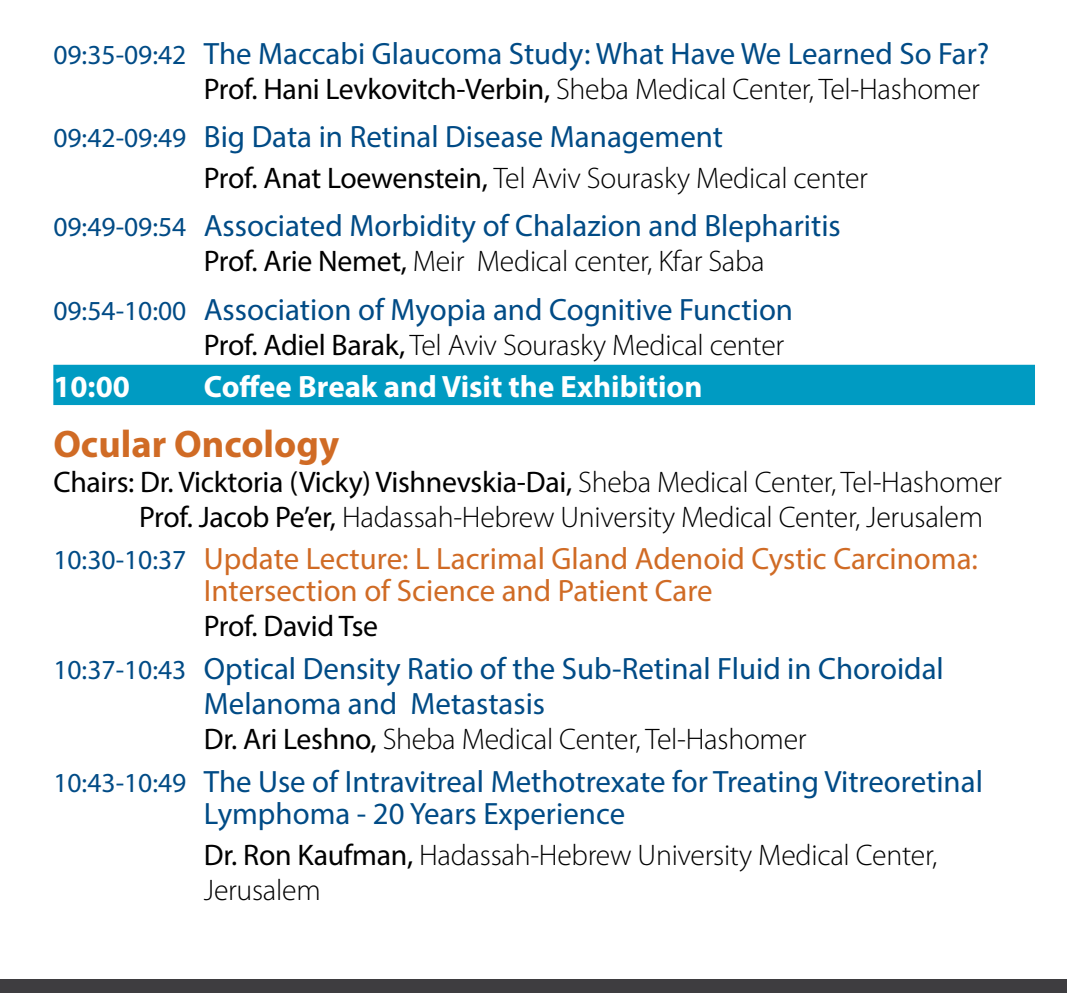
<style>
.page{position:relative;width:1067px;height:993px;background:#fff}
.page>*{position:absolute;margin:0;border:0;box-sizing:border-box;transform-origin:0 0}
.t1{font:700 38.5px "Myriad Pro";color:#d06b25}
.t2{font:30.8px/35px "Myriad Pro";color:#004b86}
.t3{font:30.8px/31.5px "Myriad Pro";color:#d06b25}
.t4{font:700 30.8px "Myriad Pro";color:#fff}
.t5{font:300 29.75px/35px "Myriad Pro";letter-spacing:-.01em;color:#000}
.t6{font:29.75px "Myriad Pro";letter-spacing:-.01em;color:#000}
.s1{font-size:27.65px}
.s2{font-weight:400}
.s3{font-size:27.65px;color:#004b86}
</style>
<div class="page">
<div style="left:0;top:978px;width:1067px;height:14px;background:#3e3d40"></div>
<div style="left:53px;top:364px;width:982px;height:41px;background:#009bc2"></div>
<p class="t2" style="left:53px;top:36px;width:937px"><span class="s1">09:35-09:42</span> The Maccabi Glaucoma Study: What Have We Learned So Far?</p>
<p class="t5" style="left:204px;top:71px;width:777px"><span class="s2">Prof. Hani Levkovitch-Verbin,</span> Sheba Medical Center, Tel-Hashomer</p>
<p class="t2" style="left:53px;top:119px;width:671px"><span class="s1">09:42-09:49</span> Big Data in Retinal Disease Management</p>
<p class="t5" style="left:204px;top:160px;width:665px"><span class="s2">Prof. Anat Loewenstein,</span> Tel Aviv Sourasky Medical center</p>
<p class="t2" style="left:53px;top:208px;width:789px"><span class="s1">09:49-09:54</span> Associated Morbidity of Chalazion and Blepharitis</p>
<p class="t5" style="left:204px;top:243px;width:562px"><span class="s2">Prof. Arie Nemet,</span> Meir Medical center, Kfar Saba</p>
<p class="t2" style="left:53px;top:291px;width:741px"><span class="s1">09:54-10:00</span> Association of Myopia and Cognitive Function</p>
<p class="t5" style="left:204px;top:327px;width:582px"><span class="s2">Prof. Adiel Barak,</span> Tel Aviv Sourasky Medical center</p>
<p class="t4" style="left:53px;top:366px;width:78px">10:00</p>
<p class="t4" style="left:204px;top:366px;width:500px">Coffee Break and Visit the Exhibition</p>
<p class="t1" style="left:53px;top:418px;width:287px">Ocular Oncology</p>
<p class="t5" style="left:139px;top:464px;width:864px;text-indent:-86px"><span class="s2">Chairs: Dr. Vicktoria (Vicky) Vishnevskia-Dai,</span> Sheba Medical Center, Tel-Hashomer<br><span class="s2">Prof. Jacob Pe’er,</span> Hadassah-Hebrew University Medical Center, Jerusalem</p>
<p class="t3" style="left:204px;top:542px;width:775px;text-indent:-151px"><span class="s3">10:30-10:37</span> Update Lecture: L Lacrimal Gland Adenoid Cystic Carcinoma:<br>Intersection of Science and Patient Care</p>
<p class="t6" style="left:204px;top:607px;width:176px">Prof. David Tse</p>
<p class="t2" style="left:204px;top:650px;width:741px;text-indent:-151px"><span class="s1">10:37-10:43</span> Optical Density Ratio of the Sub-Retinal Fluid in Choroidal<br>Melanoma and Metastasis</p>
<p class="t5" style="left:204px;top:720px;width:604px"><span class="s2">Dr. Ari Leshno,</span> Sheba Medical Center, Tel-Hashomer</p>
<p class="t2" style="left:204px;top:764px;width:780px;line-height:32.6px;text-indent:-151px"><span class="s1">10:43-10:49</span> The Use of Intravitreal Methotrexate for Treating Vitreoretinal<br>Lymphoma - 20 Years Experience</p>
<p class="t5" style="left:204px;top:836px;width:735px"><span class="s2">Dr. Ron Kaufman,</span> Hadassah-Hebrew University Medical Center,<br>Jerusalem</p>
</div>
